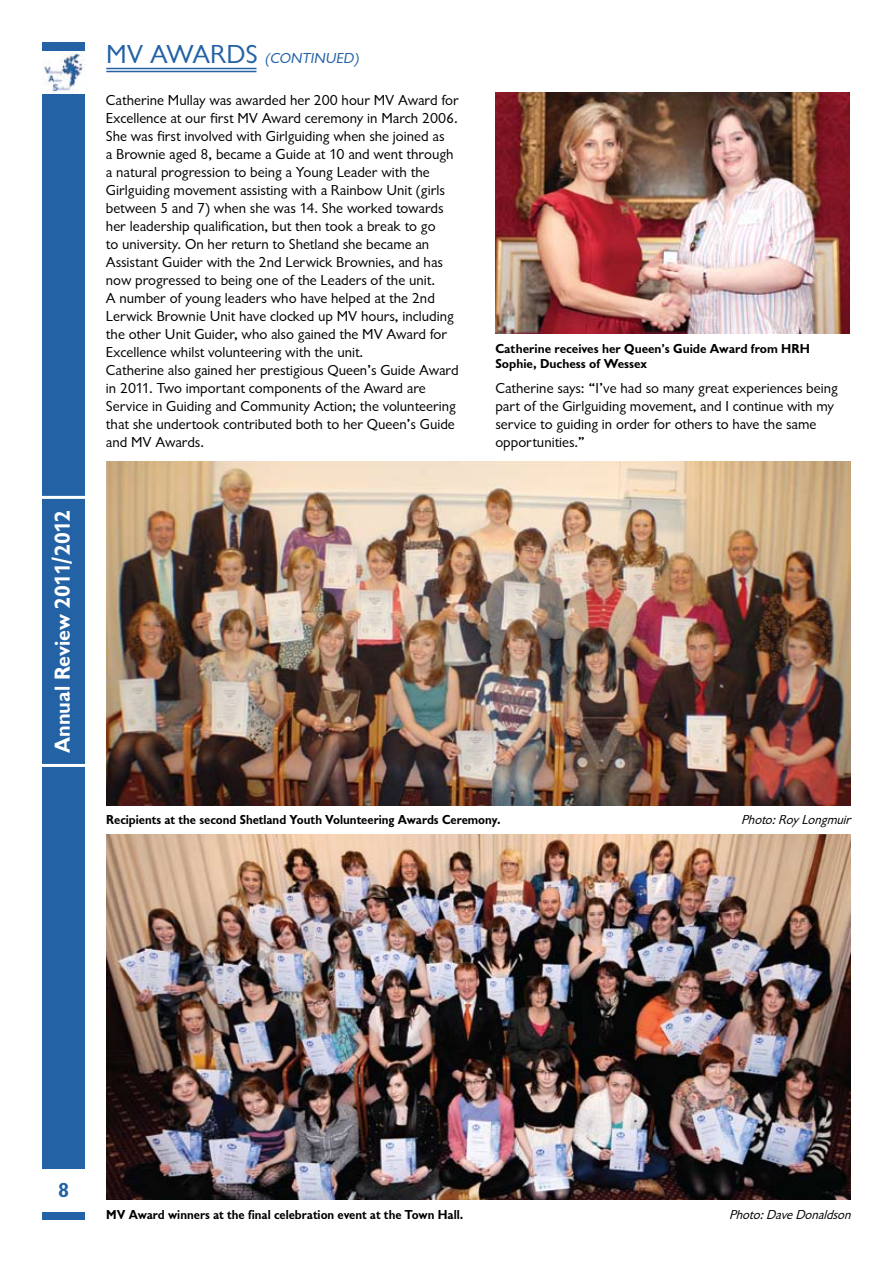
<style>
.page{position:relative;width:893px;height:1263px;background:#fff}
.page>*{position:absolute;margin:0;border:0;box-sizing:border-box;transform-origin:0 0}
.t1{font:700 22.5px "Giltus T";color:#fff}
.t2{font:700 21px "Giltus T";color:#2362a5}
.t3{font:15px/18px "Giltus T";color:#000}
.t4{font:italic 15px "Giltus T";color:#2362a5}
.t5{font:700 13.5px "Giltus T";color:#000;scale:.96 1}
.t6{font:700 13.5px/15px "Giltus T";color:#000}
.t7{font:italic 13.5px "Giltus T";color:#000;scale:.96 1}
.s1{font-style:normal;font-size:27px}
</style>
<div class="page">
<div style="left:43px;top:43px;width:42px;height:1177px;background:#2362a5"></div>
<img style="left:43px;top:51px;width:42px;height:43px">
<div style="left:38px;top:1169px;width:51px;height:43px;background:#fff"></div>
<hr style="left:38px;top:496px;width:51px;height:3px;background:#fff">
<hr style="left:38px;top:764px;width:51px;height:3px;background:#fff">
<img style="left:106px;top:461px;width:744px;height:345px">
<img style="left:106px;top:835px;width:744px;height:365px">
<hr style="left:106px;top:68px;width:150px;height:1px;background:#2362a5">
<hr style="left:106px;top:71px;width:150px;height:1px;background:#2362a5">
<img style="left:495px;top:92px;width:354px;height:242px">
<h1 class="t1" style="left:49px;top:753px;width:245px;rotate:-90deg">Annual Review 2011/2012</h1>
<p class="t4" style="left:106px;top:49px;width:257px"><span class="s1">M V AWA R D S</span> (CONTINUED)</p>
<p class="t3" style="left:106px;top:91px;width:354px">Catherine Mullay was awarded her 200 hour MV Award for Excellence at our first MV Award ceremony in March 2006.<br>She was first involved with Girlguiding when she joined as<br>a Brownie aged 8, became a Guide at 10 and went through a natural progression to being a Young Leader with the Girlguiding movement assisting with a Rainbow Unit (girls between 5 and 7) when she was 14. She worked towards her leadership qualification, but then took a break to go<br>to university. On her return to Shetland she became an Assistant Guider with the 2nd Lerwick Brownies, and has now progressed to being one of the Leaders of the unit.<br>A number of young leaders who have helped at the 2nd Lerwick Brownie Unit have clocked up MV hours, including the other Unit Guider, who also gained the MV Award for Excellence whilst volunteering with the unit.<br>Catherine also gained her prestigious Queen’s Guide Award in 2011. Two important components of the Award are Service in Guiding and Community Action; the volunteering that she undertook contributed both to her Queen’s Guide and MV Awards.</p>
<p class="t6" style="left:495px;top:341px;width:316px">Catherine receives her Queen’s Guide Award from HRH<br>Sophie, Duchess of Wessex</p>
<p class="t3" style="left:495px;top:379px;width:344px">Catherine says: “I’ve had so many great experiences being part of the Girlguiding movement, and I continue with my service to guiding in order for others to have the same opportunities.”</p>
<p class="t5" style="left:106px;top:812px;width:412px">Recipients at the second Shetland Youth Volunteering Awards Ceremony.</p>
<p class="t7" style="left:741px;top:812px;width:120px">Photo:Roy Longmuir</p>
<h2 class="t2" style="left:58px;top:1178px;width:13px">8</h2>
<p class="t5" style="left:106px;top:1206px;width:373px">MV Award winners at the final celebration event at the Town Hall.</p>
<p class="t7" style="left:729px;top:1206px;width:132px">Photo:DaveDonaldson</p>
</div>
